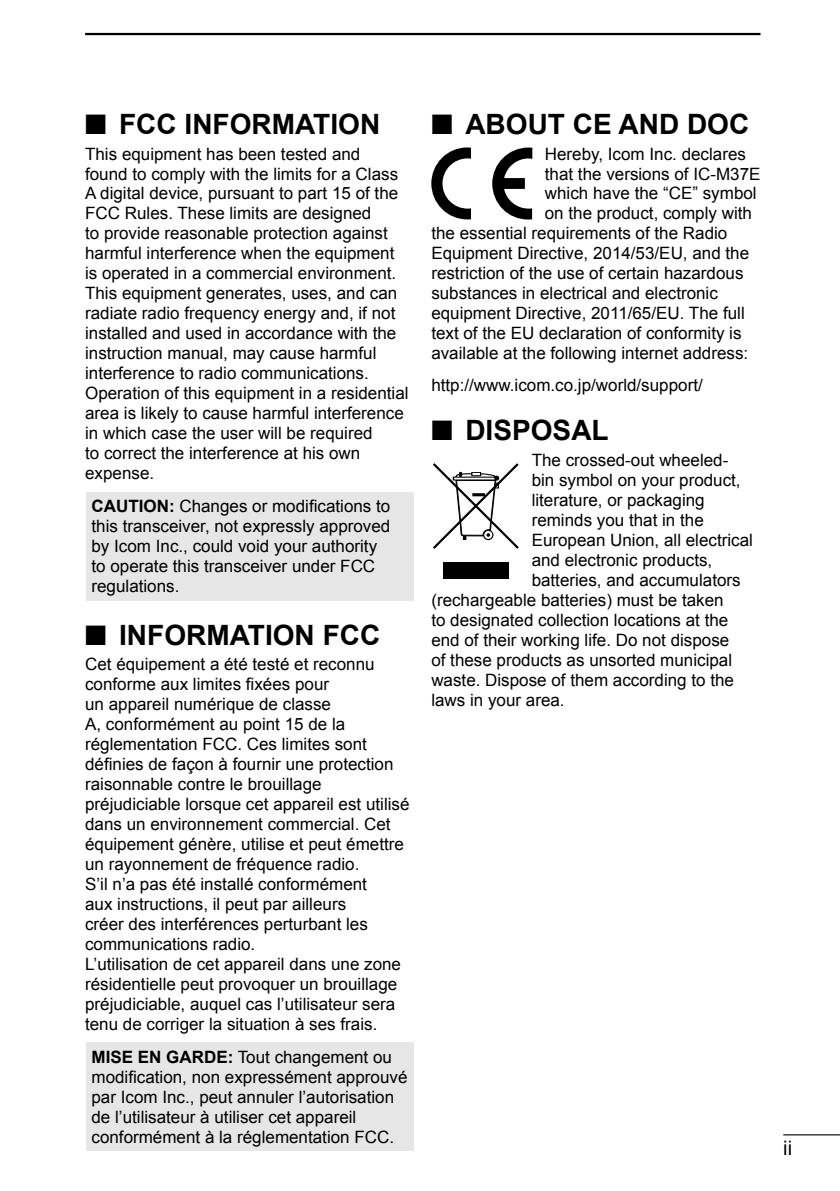
<style>
.page{position:relative;width:840px;height:1191px;background:#fff}
.page>*{position:absolute;margin:0;border:0;box-sizing:border-box;transform-origin:0 0}
.t1{font:700 28px "Arial";color:#000}
.t2{font:20px "Arial";color:#000}
.t3{font:17px/20px "Arial";color:#000}
.s1{font-weight:700}
</style>
<div class="page">
<hr style="left:85px;top:33px;width:675px;height:2px;background:#000">
<hr style="left:782px;top:1134px;width:57px;height:1px;background:#000">
<div style="left:86px;top:491px;width:327px;height:109px;background:#e6e6e6"></div>
<div style="left:86px;top:1042px;width:327px;height:109px;background:#e6e6e6"></div>
<svg style="left:492px;top:147px;width:40px;height:72px"></svg>
<svg style="left:431px;top:147px;width:39px;height:72px"></svg>
<div style="left:443px;top:562px;width:65px;height:17px;background:#000"></div>
<svg style="left:433px;top:464px;width:85px;height:84px"></svg>
<h1 class="t1" style="left:85px;top:105px;width:296px">■ FCC INFORMATION</h1>
<p class="t3" style="left:85px;top:144px;width:325px">This equipment has been tested and<br>found to comply with the limits for a Class A digital device, pursuant to part 15 of the FCC Rules. These limits are designed<br>to provide reasonable protection against harmful interference when the equipment is operated in a commercial environment.<br>This equipment generates, uses, and can radiate radio frequency energy and, if not installed and used in accordance with the instruction manual, may cause harmful interference to radio communications.<br>Operation of this equipment in a residential area is likely to cause harmful interference in which case the user will be required<br>to correct the interference at his own expense.</p>
<p class="t3" style="left:91px;top:496px;width:300px"><span class="s1">CAUTION:</span> Changes or modifications to this transceiver, not expressly approved by Icom Inc., could void your authority to operate this transceiver under FCC regulations.</p>
<h1 class="t1" style="left:85px;top:616px;width:296px">■ INFORMATION FCC</h1>
<p class="t3" style="left:85px;top:654px;width:326px">Cet équipement a été testé et reconnu conforme aux limites fixées pour<br>un appareil numérique de classe<br>A, conformément au point 15 de la réglementation FCC. Ces limites sont définies de façon à fournir une protection raisonnable contre le brouillage préjudiciable lorsque cet appareil est utilisé dans un environnement commercial. Cet équipement génère, utilise et peut émettre un rayonnement de fréquence radio.<br>S’il n’a pas été installé conformément<br>aux instructions, il peut par ailleurs<br>créer des interférences perturbant les communications radio.<br>L’utilisation de cet appareil dans une zone résidentielle peut provoquer un brouillage préjudiciable, auquel cas l’utilisateur sera tenu de corriger la situation à ses frais.</p>
<p class="t3" style="left:91px;top:1046px;width:317px"><span class="s1">MISE EN GARDE:</span> Tout changement ou modification, non expressément approuvé par Icom Inc., peut annuler l’autorisation de l’utilisateur à utiliser cet appareil conformément à la réglementation FCC.</p>
<h1 class="t1" style="left:431px;top:105px;width:319px">■ ABOUT CE AND DOC</h1>
<p class="t3" style="left:544px;top:144px;width:202px">Hereby, Icom Inc. declares</p>
<p class="t3" style="left:544px;top:164px;width:217px">that the versions of IC-M37E</p>
<p class="t3" style="left:544px;top:184px;width:213px">which have the “CE” symbol</p>
<p class="t3" style="left:544px;top:204px;width:208px">on the product, comply with</p>
<p class="t3" style="left:431px;top:224px;width:297px">the essential requirements of the Radio</p>
<p class="t3" style="left:431px;top:244px;width:319px">Equipment Directive, 2014/53/EU, and the</p>
<p class="t3" style="left:431px;top:264px;width:313px">restriction of the use of certain hazardous</p>
<p class="t3" style="left:431px;top:284px;width:288px">substances in electrical and electronic</p>
<p class="t3" style="left:431px;top:304px;width:315px">equipment Directive, 2011/65/EU. The full</p>
<p class="t3" style="left:431px;top:324px;width:311px">text of the EU declaration of conformity is</p>
<p class="t3" style="left:431px;top:344px;width:318px">available at the following internet address:</p>
<p class="t3" style="left:431px;top:375px;width:273px">http://www.icom.co.jp/world/support/</p>
<h1 class="t1" style="left:431px;top:411px;width:179px">■ DISPOSAL</h1>
<p class="t3" style="left:531px;top:450px;width:198px">The crossed-out wheeled-</p>
<p class="t3" style="left:531px;top:470px;width:210px">bin symbol on your product,</p>
<p class="t3" style="left:531px;top:490px;width:174px">literature, or packaging</p>
<p class="t3" style="left:531px;top:510px;width:173px">reminds you that in the</p>
<p class="t3" style="left:531px;top:530px;width:223px">European Union, all electrical</p>
<p class="t3" style="left:531px;top:550px;width:182px">and electronic products,</p>
<p class="t3" style="left:531px;top:570px;width:210px">batteries, and accumulators</p>
<p class="t3" style="left:431px;top:590px;width:293px">(rechargeable batteries) must be taken</p>
<p class="t3" style="left:431px;top:610px;width:298px">to designated collection locations at the</p>
<p class="t3" style="left:431px;top:630px;width:299px">end of their working life. Do not dispose</p>
<p class="t3" style="left:431px;top:650px;width:302px">of these products as unsorted municipal</p>
<p class="t3" style="left:431px;top:670px;width:304px">waste. Dispose of them according to the</p>
<p class="t3" style="left:431px;top:690px;width:135px">laws in your area.</p>
<p class="t2" style="left:782px;top:1134px;width:10px">ii</p>
</div>
